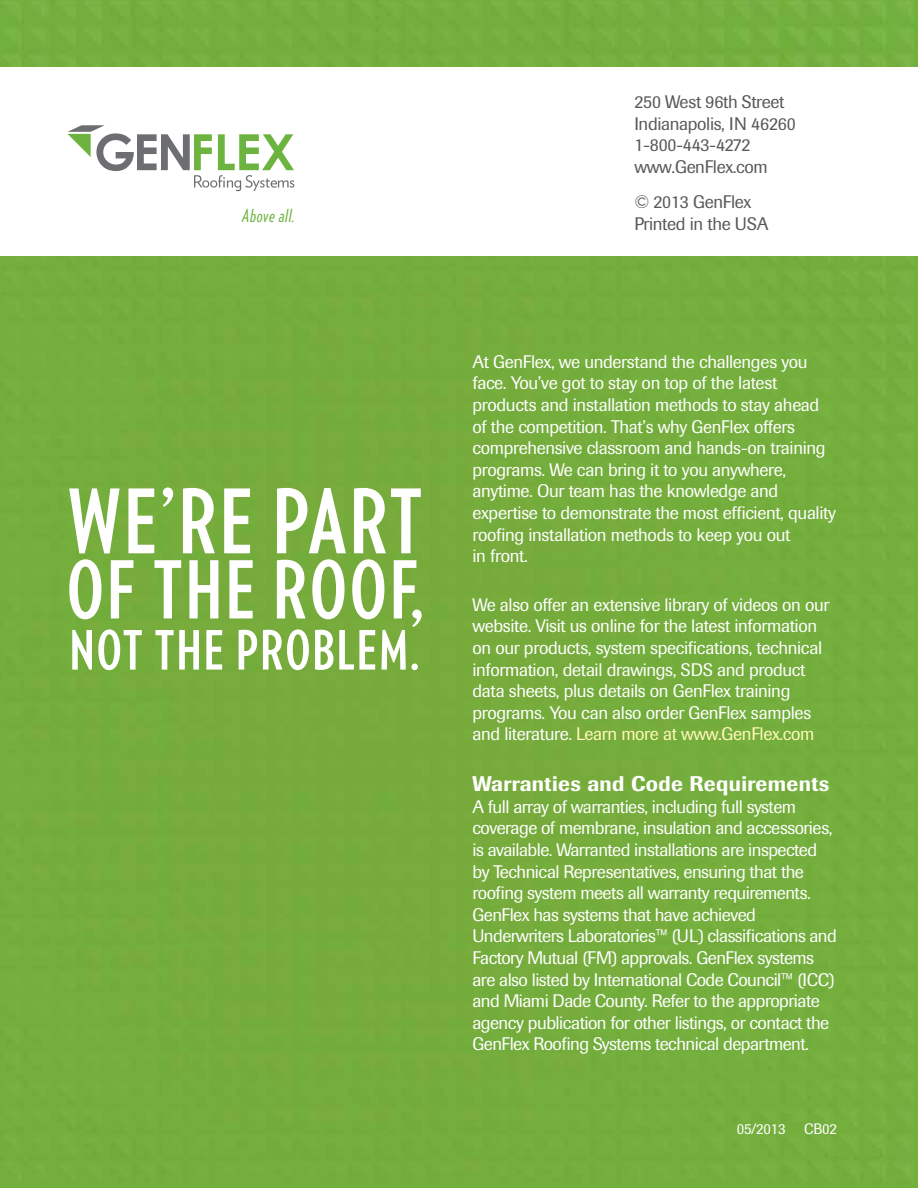
<style>
.page{position:relative;width:918px;height:1188px;background:#74ae3d}
.page>*{position:absolute;margin:0;border:0;box-sizing:border-box;transform-origin:0 0}
.t1{font:700 88.5px "Verlag Compressed";letter-spacing:.04em;color:#fff}
.t2{font:700 79.5px "Verlag Compressed";color:#fff}
.t3{font:700 54px "Verlag Compressed";letter-spacing:.04em;color:#fff}
.t4{font:500 21px "Imago";letter-spacing:.02em;color:#fff}
.t5{font:18px/21.6px "Imago";letter-spacing:-.02em;color:#fff}
.t6{font:18px/21.6px "Imago";letter-spacing:-.02em;color:#58595b}
.t7{font:italic 18px "Verlag Compressed";letter-spacing:.04em;color:#6cb33f}
.t8{font:15px "Imago";letter-spacing:-.02em;color:#fff}
.s1{color:#fff9ba}
</style>
<div class="page">
<div style="left:0;top:68px;width:918px;height:188px;background:#fff"></div>
<svg style="left:68px;top:125px;width:226px;height:66px"></svg>
<p class="t7" style="left:242px;top:203px;width:54px">Above all.</p>
<h1 class="t1" style="left:68px;top:459px;width:355px">WE’RE PART</h1>
<h2 class="t2" style="left:67px;top:533px;width:358px">OF THE ROOF,</h2>
<h3 class="t3" style="left:70px;top:612px;width:351px">NOT THE PROBLEM.</h3>
<p class="t6" style="left:634px;top:91px;width:163px">250 West 96th Street<br>Indianapolis, IN 46260<br>1-800-443-4272 www.GenFlex.com</p>
<p class="t6" style="left:634px;top:191px;width:135px">© 2013 GenFlex<br>Printed in the USA</p>
<p class="t5" style="left:472px;top:351px;width:365px">At GenFlex, we understand the challenges you face. You’ve got to stay on top of the latest products and installation methods to stay ahead of the competition. That’s why GenFlex offers comprehensive classroom and hands-on training programs. We can bring it to you anywhere, anytime. Our team has the knowledge and expertise to demonstrate the most efficient, quality roofing installation methods to keep you out<br>in front.</p>
<p class="t5" style="left:472px;top:594px;width:359px">We also offer an extensive library of videos on our website. Visit us online for the latest information on our products, system specifications, technical information, detail drawings, SDS and product data sheets, plus details on GenFlex training programs. You can also order GenFlex samples and literature. <span class="s1">Learn more at www.GenFlex.com</span></p>
<p class="t4" style="left:472px;top:771px;width:358px">Warranties and Code Requirements</p>
<p class="t5" style="left:472px;top:796px;width:366px">A full array of warranties, including full system coverage of membrane, insulation and accessories, is available. Warranted installations are inspected by Technical Representatives, ensuring that the roofing system meets all warranty requirements.<br>GenFlex has systems that have achieved Underwriters Laboratories™ (UL) classifications and Factory Mutual (FM) approvals. GenFlex systems are also listed by International Code Council™ (ICC) and Miami Dade County. Refer to the appropriate agency publication for other listings, or contact the GenFlex Roofing Systems technical department.</p>
<p class="t8" style="left:737px;top:1120px;width:102px">05/2013 CB02</p>
</div>
